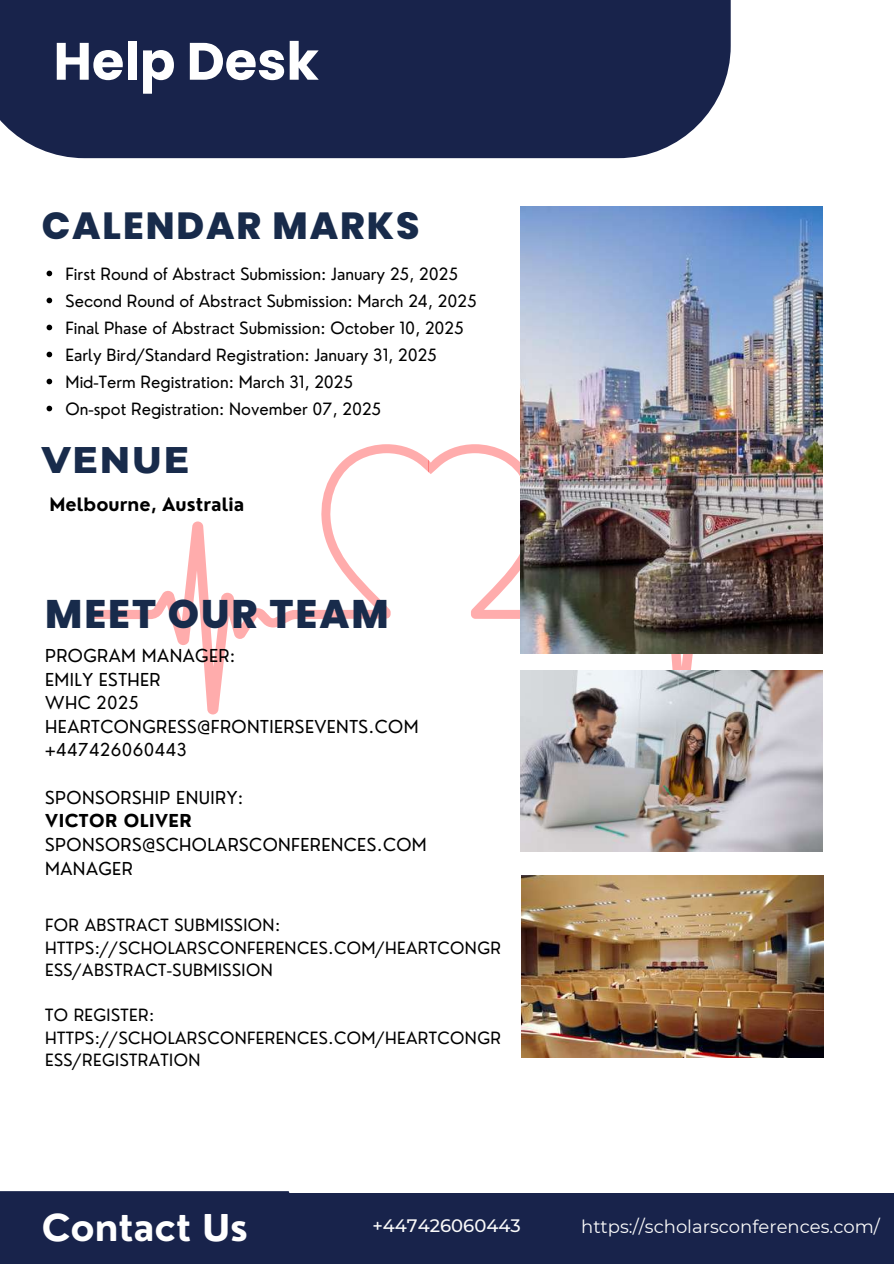
<style>
.page{position:relative;width:894px;height:1264px;background:#fff}
.page>*{position:absolute;margin:0;border:0;box-sizing:border-box;transform-origin:0 0}
.t1{font:700 52.5px "Poppins";color:#fff}
.t2{font:800 39.9px "Poppins";letter-spacing:.05em;color:#182b4b}
.t3{font:800 37.8px "Poppins";letter-spacing:.05em;color:#182b4b}
.t4{font:800 37.8px "Montserrat";letter-spacing:.05em;color:#182b4b}
.t5{font:700 36px "Nourd";color:#fff}
.t6{font:18px "Montserrat";color:#fafafa}
.t7{font:700 18px "Nourd";color:#000}
.t8{font:500 18px "Montserrat";color:#fafafa}
.t9{font:17.4px/23.7px "Nourd";letter-spacing:.025em;color:#000}
.t10{font:700 17.4px "Nourd";letter-spacing:.025em;color:#000}
.t11{font:16.5px/27px "Nourd";color:#000}
.t12{font:16.5px/22.5px "Nourd";letter-spacing:.025em;color:#000}
</style>
<div class="page">
<div style="left:211px;top:1192px;width:682px;height:71px;background:#18234b"></div>
<div style="left:0;top:1191px;width:452px;height:72px;background:#18234b"></div>
<div style="left:0;top:0;width:730px;height:158px;background:#18234b"></div>
<svg style="left:92px;top:444px;width:336px;height:270px"></svg>
<svg style="left:428px;top:444px;width:357px;height:226px"></svg>
<img style="left:520px;top:206px;width:302px;height:447px">
<img style="left:520px;top:670px;width:302px;height:181px">
<img style="left:521px;top:875px;width:301px;height:182px">
<svg style="left:47px;top:271px;width:5px;height:5px"></svg>
<svg style="left:47px;top:298px;width:5px;height:5px"></svg>
<svg style="left:47px;top:325px;width:5px;height:5px"></svg>
<svg style="left:47px;top:352px;width:5px;height:5px"></svg>
<svg style="left:47px;top:379px;width:5px;height:5px"></svg>
<svg style="left:47px;top:406px;width:5px;height:5px"></svg>
<h1 class="t1" style="left:53px;top:25px;width:267px">Help Desk</h1>
<h3 class="t3" style="left:42px;top:199px;width:379px">CALENDAR MARKS</h3>
<p class="t11" style="left:66px;top:260px;width:412px">First Round of Abstract Submission: January 25, 2025<br>Second Round of Abstract Submission: March 24, 2025<br>Final Phase of Abstract Submission: October 10, 2025<br>Early Bird/Standard Registration: January 31, 2025<br>Mid-Term Registration: March 31, 2025<br>On-spot Registration: November 07, 2025</p>
<h3 class="t4" style="left:42px;top:436px;width:149px">VENUE</h3>
<p class="t7" style="left:49px;top:493px;width:196px">Melbourne, Australia</p>
<h2 class="t2" style="left:45px;top:585px;width:345px">MEET OUR TEAM</h2>
<p class="t9" style="left:45px;top:643px;width:375px">PROGRAM MANAGER:<br>EMILY ESTHER<br>WHC 2025<br>HEARTCONGRESS@FRONTIERSEVENTS.COM +447426060443</p>
<p class="t9" style="left:45px;top:785px;width:200px">SPONSORSHIP ENUIRY:</p>
<p class="t10" style="left:45px;top:810px;width:148px">VICTOR OLIVER</p>
<p class="t9" style="left:45px;top:832px;width:383px">SPONSORS@SCHOLARSCONFERENCES.COM<br>MANAGER</p>
<p class="t12" style="left:45px;top:913px;width:457px">FOR ABSTRACT SUBMISSION:<br>HTTPS://SCHOLARSCONFERENCES.COM/HEARTCONGR<br>ESS/ABSTRACT-SUBMISSION</p>
<p class="t12" style="left:45px;top:1003px;width:457px">TO REGISTER:<br>HTTPS://SCHOLARSCONFERENCES.COM/HEARTCONGR<br>ESS/REGISTRATION</p>
<h3 class="t5" style="left:42px;top:1204px;width:208px">Contact Us</h3>
<p class="t8" style="left:372px;top:1213px;width:150px">+447426060443</p>
<p class="t6" style="left:581px;top:1215px;width:300px">https://scholarsconferences.com/</p>
</div>
